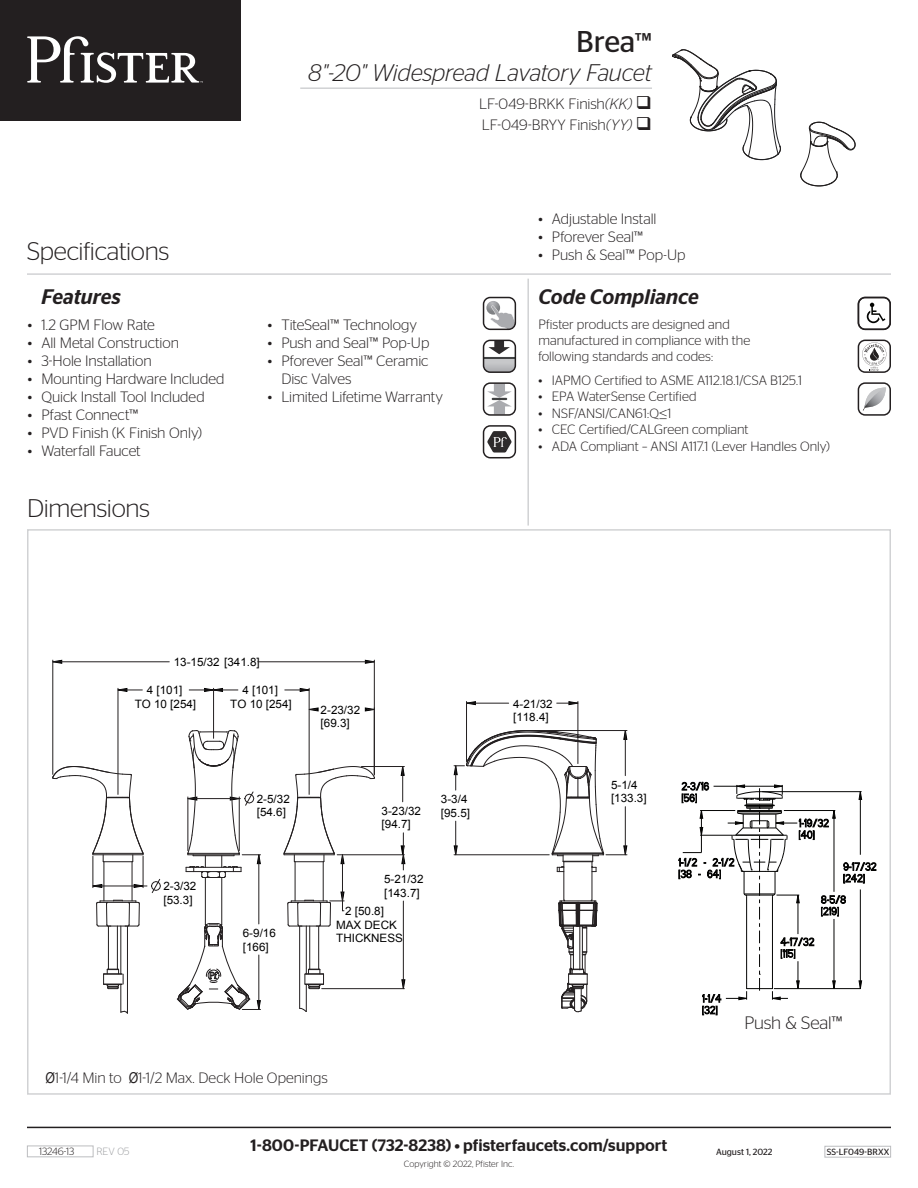
<style>
.page{position:relative;width:918px;height:1188px;background:#fff}
.page>*{position:absolute;margin:0;border:0;box-sizing:border-box;transform-origin:0 0}
.t1{font:30px "Stag Sans";color:#231f20}
.t2{font:300 25.5px "Stag Sans";letter-spacing:-.015em;color:#231f20}
.t3{font:italic 300 24px "Stag Sans";letter-spacing:-.01em;color:#231f20}
.t4{font:italic 500 21px "Stag Sans";color:#231f20}
.t5{font:300 18px "Stag Sans";letter-spacing:-.015em;color:#231f20}
.t6{font:500 16.5px "Stag Sans";letter-spacing:.005em;color:#231f20}
.t7{font:300 15px/18px "Stag Sans";letter-spacing:-.005em;color:#231f20}
.t8{font:300 13.5px/16.2px "Stag Sans";color:#231f20}
.t9{font:11.55px/13.4px "Arial";color:#000}
.t10{font:300 10.5px "Stag Sans";color:#231f20}
.t11{font:300 10.5px "Stag Sans";color:#9d9fa2}
.t12{font:300 9px "Stag Sans";color:#231f20}
.t13{font:9px "Stag Sans";color:#231f20}
.s1{font-size:27px}
.s2{font-style:italic}
.s3{font-family:"Times New Roman";font-weight:400}
.s4{font-family:"Arial Narrow";font-weight:400}
</style>
<div class="page">
<div style="left:0;top:0;width:241px;height:121px;background:#231f20"></div>
<svg style="left:27px;top:36px;width:176px;height:47px"></svg>
<hr style="left:27px;top:1127px;width:864px;height:1px;background:#231f20">
<hr style="left:27px;top:273px;width:864px;height:2px;background:#d1d2d4">
<hr style="left:300px;top:87px;width:352px;height:2px;background:#d1d2d4">
<svg style="left:205px;top:688px;width:18px;height:2px"></svg>
<svg style="left:401px;top:767px;width:3px;height:8px"></svg>
<svg style="left:401px;top:846px;width:4px;height:18px"></svg>
<svg style="left:402px;top:980px;width:3px;height:9px"></svg>
<svg style="left:151px;top:879px;width:10px;height:14px"></svg>
<svg style="left:134px;top:884px;width:9px;height:2px"></svg>
<svg style="left:94px;top:884px;width:8px;height:2px"></svg>
<svg style="left:467px;top:702px;width:8px;height:3px"></svg>
<svg style="left:54px;top:660px;width:8px;height:2px"></svg>
<svg style="left:365px;top:660px;width:9px;height:2px"></svg>
<hr style="left:103px;top:862px;width:1px;height:39px;background:#231f20">
<hr style="left:108px;top:926px;width:1px;height:43px;background:#231f20">
<hr style="left:117px;top:926px;width:1px;height:43px;background:#231f20">
<hr style="left:120px;top:926px;width:1px;height:48px;background:#231f20">
<hr style="left:127px;top:926px;width:1px;height:87px;background:#231f20">
<hr style="left:132px;top:862px;width:1px;height:39px;background:#231f20">
<hr style="left:290px;top:926px;width:39px;height:1px;background:#231f20">
<hr style="left:289px;top:902px;width:40px;height:1px;background:#231f20">
<hr style="left:291px;top:900px;width:36px;height:1px;background:#231f20">
<hr style="left:205px;top:877px;width:1px;height:48px;background:#231f20">
<hr style="left:221px;top:877px;width:1px;height:48px;background:#231f20">
<hr style="left:295px;top:862px;width:1px;height:39px;background:#231f20">
<hr style="left:299px;top:926px;width:1px;height:82px;background:#231f20">
<hr style="left:306px;top:926px;width:1px;height:48px;background:#231f20">
<hr style="left:309px;top:926px;width:1px;height:43px;background:#231f20">
<hr style="left:318px;top:926px;width:1px;height:43px;background:#231f20">
<hr style="left:323px;top:862px;width:1px;height:39px;background:#231f20">
<hr style="left:563px;top:862px;width:1px;height:38px;background:#231f20">
<hr style="left:591px;top:862px;width:1px;height:38px;background:#231f20">
<svg style="left:103px;top:968px;width:25px;height:46px"></svg>
<svg style="left:300px;top:968px;width:24px;height:44px"></svg>
<hr style="left:53px;top:660px;width:1px;height:114px;background:#231f20">
<hr style="left:93px;top:856px;width:1px;height:32px;background:#231f20">
<hr style="left:322px;top:988px;width:82px;height:1px;background:#231f20">
<hr style="left:118px;top:688px;width:1px;height:106px;background:#231f20">
<hr style="left:143px;top:856px;width:1px;height:32px;background:#231f20">
<svg style="left:327px;top:892px;width:17px;height:35px"></svg>
<hr style="left:93px;top:886px;width:54px;height:1px;background:#231f20">
<hr style="left:213px;top:688px;width:1px;height:50px;background:#231f20">
<hr style="left:337px;top:855px;width:67px;height:1px;background:#231f20">
<hr style="left:259px;top:855px;width:1px;height:69px;background:#231f20">
<hr style="left:309px;top:688px;width:1px;height:106px;background:#231f20">
<hr style="left:361px;top:766px;width:43px;height:1px;background:#231f20">
<hr style="left:342px;top:855px;width:1px;height:56px;background:#231f20">
<hr style="left:374px;top:660px;width:1px;height:114px;background:#231f20">
<svg style="left:365px;top:708px;width:9px;height:3px"></svg>
<svg style="left:309px;top:708px;width:9px;height:3px"></svg>
<hr style="left:402px;top:767px;width:1px;height:35px;background:#231f20">
<hr style="left:403px;top:901px;width:1px;height:88px;background:#231f20">
<hr style="left:403px;top:833px;width:1px;height:37px;background:#231f20">
<svg style="left:285px;top:688px;width:24px;height:3px"></svg>
<svg style="left:118px;top:688px;width:24px;height:3px"></svg>
<hr style="left:189px;top:690px;width:49px;height:1px;background:#231f20">
<hr style="left:258px;top:662px;width:116px;height:1px;background:#231f20">
<hr style="left:53px;top:662px;width:116px;height:1px;background:#231f20">
<hr style="left:466px;top:701px;width:1px;height:61px;background:#231f20">
<hr style="left:578px;top:701px;width:1px;height:63px;background:#231f20">
<svg style="left:557px;top:702px;width:21px;height:3px"></svg>
<hr style="left:467px;top:703px;width:42px;height:1px;background:#231f20">
<svg style="left:52px;top:766px;width:92px;height:97px"></svg>
<svg style="left:283px;top:766px;width:93px;height:98px"></svg>
<svg style="left:186px;top:729px;width:75px;height:150px"></svg>
<svg style="left:454px;top:730px;width:173px;height:142px"></svg>
<svg style="left:287px;top:900px;width:34px;height:27px"></svg>
<svg style="left:96px;top:900px;width:44px;height:27px"></svg>
<svg style="left:176px;top:923px;width:85px;height:87px"></svg>
<svg style="left:558px;top:900px;width:40px;height:113px"></svg>
<svg style="left:800px;top:121px;width:56px;height:66px"></svg>
<svg style="left:673px;top:49px;width:108px;height:112px"></svg>
<svg style="left:679px;top:782px;width:197px;height:233px"></svg>
<svg style="left:483px;top:425px;width:33px;height:33px"></svg>
<div style="left:825px;top:1146px;width:66px;height:12px;border:1px solid #bcbdc0"></div>
<svg style="left:483px;top:297px;width:33px;height:33px"></svg>
<svg style="left:483px;top:340px;width:33px;height:33px"></svg>
<svg style="left:858px;top:297px;width:33px;height:33px"></svg>
<div style="left:858px;top:382px;width:33px;height:34px;border:2px solid #231f20;border-radius:7px"></div>
<svg style="left:863px;top:387px;width:23px;height:24px"></svg>
<svg style="left:858px;top:340px;width:33px;height:33px"></svg>
<svg style="left:483px;top:382px;width:33px;height:34px"></svg>
<div style="left:27px;top:1146px;width:66px;height:11px;border:1px solid #bcbdc0"></div>
<hr style="left:527px;top:279px;width:2px;height:247px;background:#d1d2d4">
<p class="t2" style="left:27px;top:237px;width:144px">Specifications</p>
<p class="t4" style="left:42px;top:285px;width:81px">Features</p>
<p class="t7" style="left:28px;top:316px;width:128px">• 1.2 GPM Flow Rate</p>
<p class="t7" style="left:28px;top:334px;width:153px">• All Metal Construction</p>
<p class="t7" style="left:28px;top:352px;width:125px">• 3-Hole Installation</p>
<p class="t7" style="left:28px;top:370px;width:198px">• Mounting Hardware Included</p>
<p class="t7" style="left:28px;top:388px;width:178px">• Quick Install Tool Included</p>
<p class="t7" style="left:28px;top:406px;width:112px">• Pfast Connect™</p>
<p class="t7" style="left:28px;top:424px;width:176px">• PVD Finish (K Finish Only)</p>
<p class="t7" style="left:28px;top:442px;width:114px">• Waterfall Faucet</p>
<p class="t2" style="left:27px;top:494px;width:125px">Dimensions</p>
<p class="t1" style="left:576px;top:25px;width:77px">Brea<span class="s1">™</span></p>
<p class="t3" style="left:308px;top:59px;width:345px">8"-20" Widespread Lavatory Faucet</p>
<p class="t7" style="left:479px;top:94px;width:174px">LF-049-BRKK Finish<span class="s2">(KK)</span> ❑</p>
<p class="t7" style="left:482px;top:116px;width:172px">LF-049-BRYY Finish<span class="s2">(YY)</span> ❑</p>
<p class="t7" style="left:268px;top:316px;width:151px">• TiteSeal™ Technology</p>
<p class="t7" style="left:268px;top:334px;width:163px">• Push and Seal™ Pop-Up</p>
<p class="t7" style="left:281px;top:352px;width:149px;text-indent:-14px">• Pforever Seal™ Ceramic<br>Disc Valves</p>
<p class="t7" style="left:268px;top:388px;width:177px">• Limited Lifetime Warranty</p>
<p class="t7" style="left:538px;top:210px;width:120px">• Adjustable Install</p>
<p class="t7" style="left:538px;top:228px;width:106px">• Pforever Seal™</p>
<p class="t7" style="left:538px;top:246px;width:149px">• Push &amp; Seal™ Pop-Up</p>
<p class="t4" style="left:538px;top:285px;width:162px">Code Compliance</p>
<p class="t8" style="left:538px;top:316px;width:213px">Pfister products are designed and manufactured in compliance with the following standards and codes:</p>
<p class="t8" style="left:538px;top:372px;width:265px">• IAPMO Certified to ASME A112.18.1/CSA B125.1</p>
<p class="t8" style="left:538px;top:388px;width:160px">• EPA WaterSense Certified</p>
<p class="t8" style="left:538px;top:405px;width:134px">• NSF/ANSI/CAN61:Q<span class="s3">≤</span>1</p>
<p class="t8" style="left:538px;top:421px;width:212px">• CEC Certified/CALGreen compliant</p>
<p class="t8" style="left:538px;top:438px;width:293px">• ADA Compliant – ANSI A117.1 (Lever Handles Only)</p>
<p class="t9" style="left:174px;top:656px;width:88px">13-15/32 [341.8]</p>
<p class="t9" style="left:135px;top:684px;width:63px;text-align:center">4 [101]<br>TO 10 [254]</p>
<p class="t9" style="left:163px;top:880px;width:35px">2-3/32 [53.3]</p>
<p class="t9" style="left:230px;top:684px;width:63px;text-align:center">4 [101]<br>TO 10 [254]</p>
<p class="t9" style="left:257px;top:792px;width:35px">2-5/32 [54.6]</p>
<p class="t9" style="left:243px;top:927px;width:35px">6-9/16 [166]</p>
<p class="t9" style="left:321px;top:703px;width:41px">2-23/32 [69.3]</p>
<p class="t9" style="left:382px;top:804px;width:41px">3-23/32 [94.7]</p>
<p class="t9" style="left:384px;top:873px;width:41px">5-21/32 [143.7]</p>
<p class="t9" style="left:336px;top:905px;width:68px;text-indent:9px">2 [50.8]<br>MAX DECK<br>THICKNESS</p>
<p class="t9" style="left:441px;top:793px;width:31px">3-3/4 [95.5]</p>
<p class="t9" style="left:513px;top:697px;width:41px">4-21/32 [118.4]</p>
<p class="t7" style="left:45px;top:1069px;width:284px"><span class="s4">Ø</span>1-1/4 Min to <span class="s4">Ø</span>1-1/2 Max. Deck Hole Openings</p>
<p class="t9" style="left:611px;top:778px;width:37px">5-1/4 [133.3]</p>
<p class="t10" style="left:39px;top:1146px;width:37px">13246-13</p>
<p class="t11" style="left:96px;top:1146px;width:35px">REV 05</p>
<p class="t6" style="left:251px;top:1136px;width:418px">1-800-PFAUCET (732-8238) • pfisterfaucets.com/support</p>
<p class="t12" style="left:404px;top:1159px;width:112px">Copyright © 2022, Pfister Inc.</p>
<p class="t5" style="left:744px;top:1013px;width:100px">Push &amp; Seal™</p>
<p class="t13" style="left:716px;top:1147px;width:58px">August 1, 2022</p>
<p class="t13" style="left:827px;top:1147px;width:64px">SS-LF049-BRXX</p>
</div>
